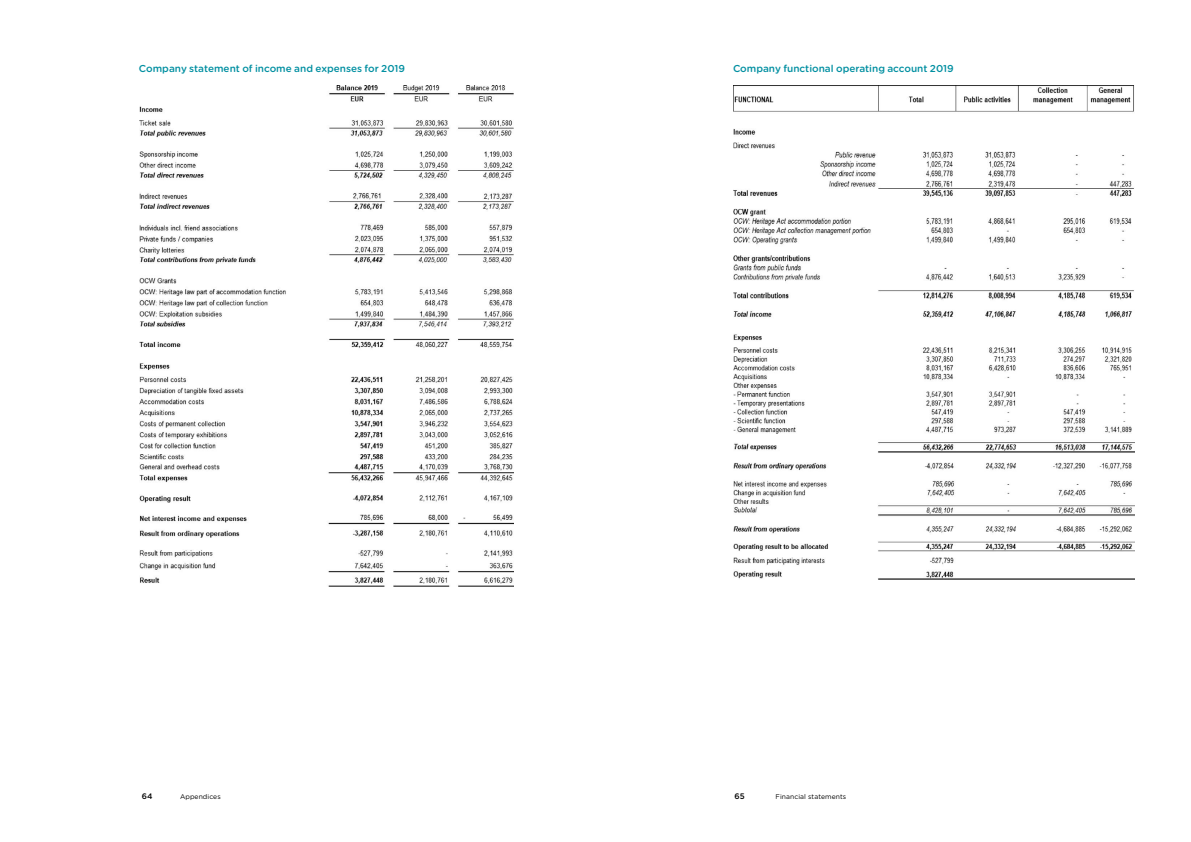
<style>
.page{position:relative;width:1191px;height:842px;background:#fff}
.page>*{position:absolute;margin:0;border:0;box-sizing:border-box;transform-origin:0 0}
.t1{font:500 10px "Gotham Rounded";color:#008fa1}
.t2{font:500 8px "Gotham Rounded";color:#000}
.t3{font:6.8px "Gotham Rounded";letter-spacing:.01em;color:#000}
</style>
<div class="page">
<img style="left:139px;top:85px;width:374px;height:501px">
<img style="left:733px;top:85px;width:401px;height:495px">
<p class="t1" style="left:139px;top:62px;width:268px">Company statement of income and expenses for 2019</p>
<p class="t1" style="left:733px;top:62px;width:222px">Company functional operating account 2019</p>
<p class="t2" style="left:142px;top:791px;width:12px">64</p>
<p class="t2" style="left:734px;top:791px;width:12px">65</p>
<p class="t3" style="left:180px;top:792px;width:42px">Appendices</p>
<p class="t3" style="left:775px;top:792px;width:72px">Financial statements</p>
</div>
